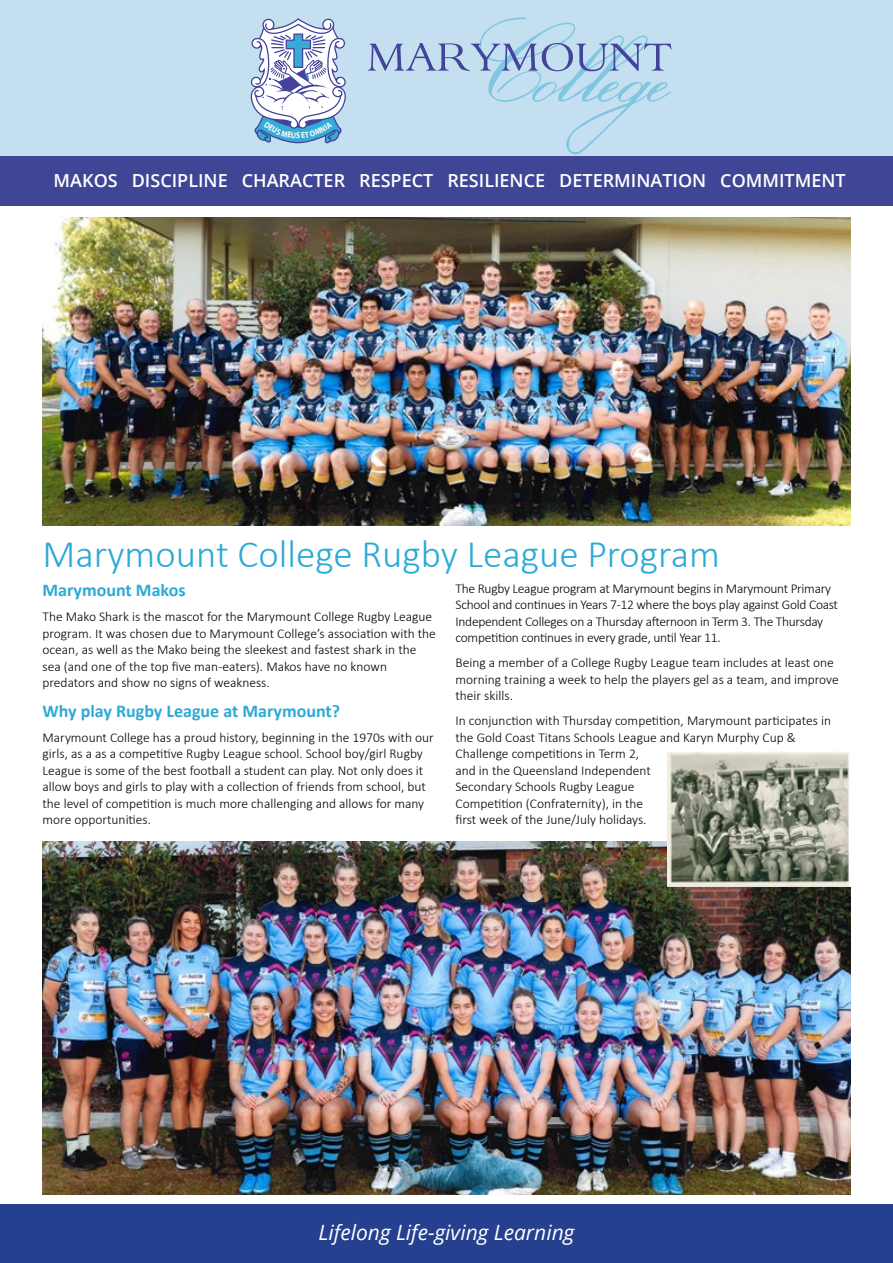
<style>
.page{position:relative;width:893px;height:1263px;background:#fff}
.page>*{position:absolute;margin:0;border:0;box-sizing:border-box;transform-origin:0 0}
.t1{font:300 39px "Calibri";color:#2baad6}
.t2{font:italic 21px "Open Sans";color:#fff}
.t3{font:600 18px "Open Sans";color:#fff}
.t4{font:700 18px "Calibri";color:#2baad6}
.t5{font:300 13.5px/16.5px "Calibri";color:#000}
.t6{font:300 13.5px/16.5px "Calibri";letter-spacing:-.02em;color:#000}
</style>
<div class="page">
<div style="left:0;top:1205px;width:893px;height:58px;background:#25408f"></div>
<div style="left:0;top:0;width:893px;height:156px;background:#c4dfef"></div>
<div style="left:0;top:156px;width:893px;height:50px;background:#404596"></div>
<svg style="left:368px;top:18px;width:303px;height:136px"></svg>
<img style="left:43px;top:218px;width:807px;height:307px">
<img style="left:43px;top:841px;width:807px;height:354px">
<img style="left:668px;top:751px;width:182px;height:135px">
<svg style="left:250px;top:18px;width:96px;height:126px"></svg>
<h3 class="t3" style="left:54px;top:168px;width:794px">MAKOS DISCIPLINE CHARACTER RESPECT RESILIENCE DETERMINATION COMMITMENT</h3>
<h1 class="t1" style="left:43px;top:530px;width:679px">Marymount College Rugby League Program</h1>
<h3 class="t4" style="left:43px;top:577px;width:145px">Marymount Makos</h3>
<p class="t5" style="left:43px;top:608px;width:395px">The Mako Shark is the mascot for the Marymount College Rugby League program. It was chosen due to Marymount College’s association with the ocean, as well as the Mako being the sleekest and fastest shark in the sea (and one of the top five man-eaters). Makos have no known predators and show no signs of weakness.</p>
<h3 class="t4" style="left:43px;top:698px;width:299px">Why play Rugby League at Marymount?</h3>
<p class="t5" style="left:43px;top:729px;width:393px">Marymount College has a proud history, beginning in the 1970s with our girls, as a as a competitive Rugby League school. School boy/girl Rugby League is some of the best football a student can play. Not only does it allow boys and girls to play with a collection of friends from school, but the level of competition is much more challenging and allows for many more opportunities.</p>
<p class="t6" style="left:455px;top:580px;width:384px">The Rugby League program at Marymount begins in Marymount Primary School and continues in Years 7-12 where the boys play against Gold Coast Independent Colleges on a Thursday afternoon in Term 3. The Thursday competition continues in every grade, until Year 11.</p>
<p class="t5" style="left:455px;top:654px;width:385px">Being a member of a College Rugby League team includes at least one morning training a week to help the players gel as a team, and improve their skills.</p>
<p class="t5" style="left:455px;top:712px;width:377px">In conjunction with Thursday competition, Marymount participates in the Gold Coast Titans Schools League and Karyn Murphy Cup &amp; Challenge competitions in Term 2,<br>and in the Queensland Independent<br>Secondary Schools Rugby League<br>Competition (Confraternity), in the<br>first week of the June/July holidays.</p>
<h2 class="t2" style="left:319px;top:1218px;width:257px">Lifelong Life-giving Learning</h2>
</div>
